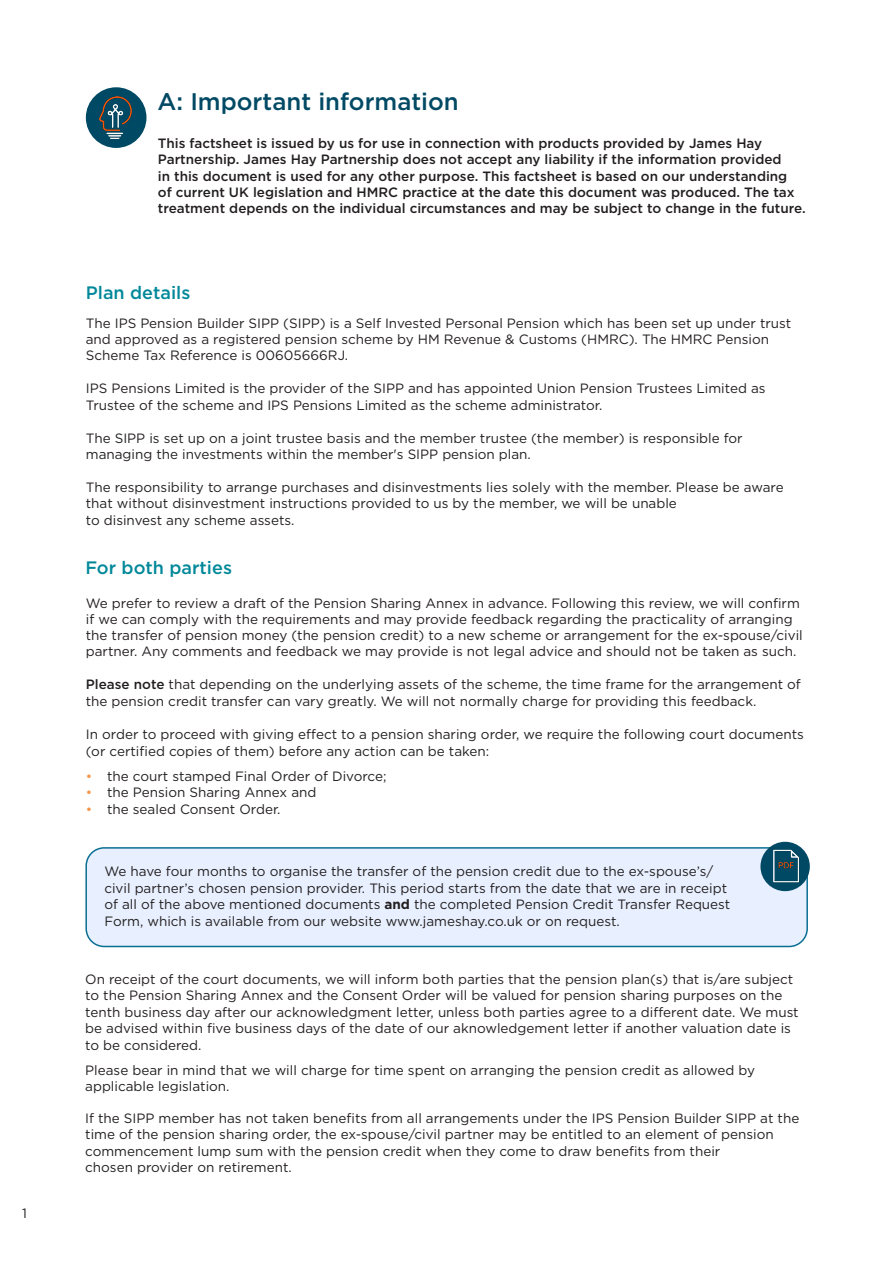
<style>
.page{position:relative;width:893px;height:1263px;background:#fff}
.page>*{position:absolute;margin:0;border:0;box-sizing:border-box;transform-origin:0 0}
.t1{font:500 24px "Gotham";color:#004964}
.t2{font:500 18px "Gotham";color:#089}
.t3{font:13.5px/16.5px "Gotham";color:#231f20}
.t4{font:500 13.5px/16.2px "Gotham";color:#231f20}
.s1{font-weight:500}
.s2{color:#f79447}
.s3{font-weight:700}
</style>
<div class="page">
<div style="left:88px;top:848px;width:719px;height:98px;background:#e8f0ff"></div>
<div style="left:85px;top:847px;width:723px;height:100px;border:2px solid #0a6e93;border-radius:18px"></div>
<div style="left:763px;top:844px;width:45px;height:45px;background:#004964;border-radius:50%"></div>
<div style="left:760px;top:842px;width:50px;height:49px;border:4px solid #004964;border-radius:50%"></div>
<img style="left:762px;top:841px;width:40px;height:51px">
<div style="left:86px;top:87px;width:60px;height:61px;border:5px solid #004964;border-radius:50%"></div>
<img style="left:92px;top:90px;width:50px;height:56px">
<p class="t3" style="left:22px;top:1205px;width:6px">1</p>
<h1 class="t1" style="left:157px;top:86px;width:303px">A: Important information</h1>
<p class="t4" style="left:158px;top:135px;width:649px">This factsheet is issued by us for use in connection with products provided by James Hay Partnership. James Hay Partnership does not accept any liability if the information provided<br>in this document is used for any other purpose. This factsheet is based on our understanding<br>of current UK legislation and HMRC practice at the date this document was produced. The tax treatment depends on the individual circumstances and may be subject to change in the future.</p>
<h2 class="t2" style="left:86px;top:281px;width:106px">Plan details</h2>
<p class="t3" style="left:86px;top:314px;width:707px">The IPS Pension Builder SIPP (SIPP) is a Self Invested Personal Pension which has been set up under trust and approved as a registered pension scheme by HM Revenue &amp; Customs (HMRC). The HMRC Pension<br>Scheme Tax Reference is 00605666RJ.</p>
<p class="t3" style="left:86px;top:380px;width:681px">IPS Pensions Limited is the provider of the SIPP and has appointed Union Pension Trustees Limited as<br>Trustee of the scheme and IPS Pensions Limited as the scheme administrator.</p>
<p class="t3" style="left:86px;top:430px;width:658px">The SIPP is set up on a joint trustee basis and the member trustee (the member) is responsible for managing the investments within the member's SIPP pension plan.</p>
<p class="t3" style="left:86px;top:479px;width:699px">The responsibility to arrange purchases and disinvestments lies solely with the member. Please be aware that without disinvestment instructions provided to us by the member, we will be unable<br>to disinvest any scheme assets.</p>
<h2 class="t2" style="left:85px;top:556px;width:148px">For both parties</h2>
<p class="t3" style="left:86px;top:594px;width:718px">We prefer to review a draft of the Pension Sharing Annex in advance. Following this review, we will confirm if we can comply with the requirements and may provide feedback regarding the practicality of arranging the transfer of pension money (the pension credit) to a new scheme or arrangement for the ex-spouse/civil partner. Any comments and feedback we may provide is not legal advice and should not be taken as such.</p>
<p class="t3" style="left:86px;top:676px;width:717px"><span class="s1">Please note</span> that depending on the underlying assets of the scheme, the time frame for the arrangement of the pension credit transfer can vary greatly. We will not normally charge for providing this feedback.</p>
<p class="t3" style="left:86px;top:726px;width:719px">In order to proceed with giving effect to a pension sharing order, we require the following court documents (or certified copies of them) before any action can be taken:</p>
<p class="t3" style="left:86px;top:767px;width:302px"><span class="s2">•</span> the court stamped Final Order of Divorce;</p>
<p class="t3" style="left:86px;top:784px;width:232px"><span class="s2">•</span> the Pension Sharing Annex and</p>
<p class="t3" style="left:86px;top:800px;width:196px"><span class="s2">•</span> the sealed Consent Order.</p>
<p class="t3" style="left:104px;top:863px;width:627px">We have four months to organise the transfer of the pension credit due to the ex-spouse’s/ civil partner’s chosen pension provider. This period starts from the date that we are in receipt of all of the above mentioned documents <span class="s3">and</span> the completed Pension Credit Transfer Request Form, which is available from our website www.jameshay.co.uk or on request.</p>
<p class="t3" style="left:85px;top:970px;width:715px">On receipt of the court documents, we will inform both parties that the pension plan(s) that is/are subject to the Pension Sharing Annex and the Consent Order will be valued for pension sharing purposes on the tenth business day after our acknowledgment letter, unless both parties agree to a different date. We must be advised within five business days of the date of our aknowledgement letter if another valuation date is to be considered.</p>
<p class="t3" style="left:85px;top:1061px;width:671px">Please bear in mind that we will charge for time spent on arranging the pension credit as allowed by applicable legislation.</p>
<p class="t3" style="left:85px;top:1109px;width:716px">If the SIPP member has not taken benefits from all arrangements under the IPS Pension Builder SIPP at the time of the pension sharing order, the ex-spouse/civil partner may be entitled to an element of pension commencement lump sum with the pension credit when they come to draw benefits from their<br>chosen provider on retirement.</p>
</div>
